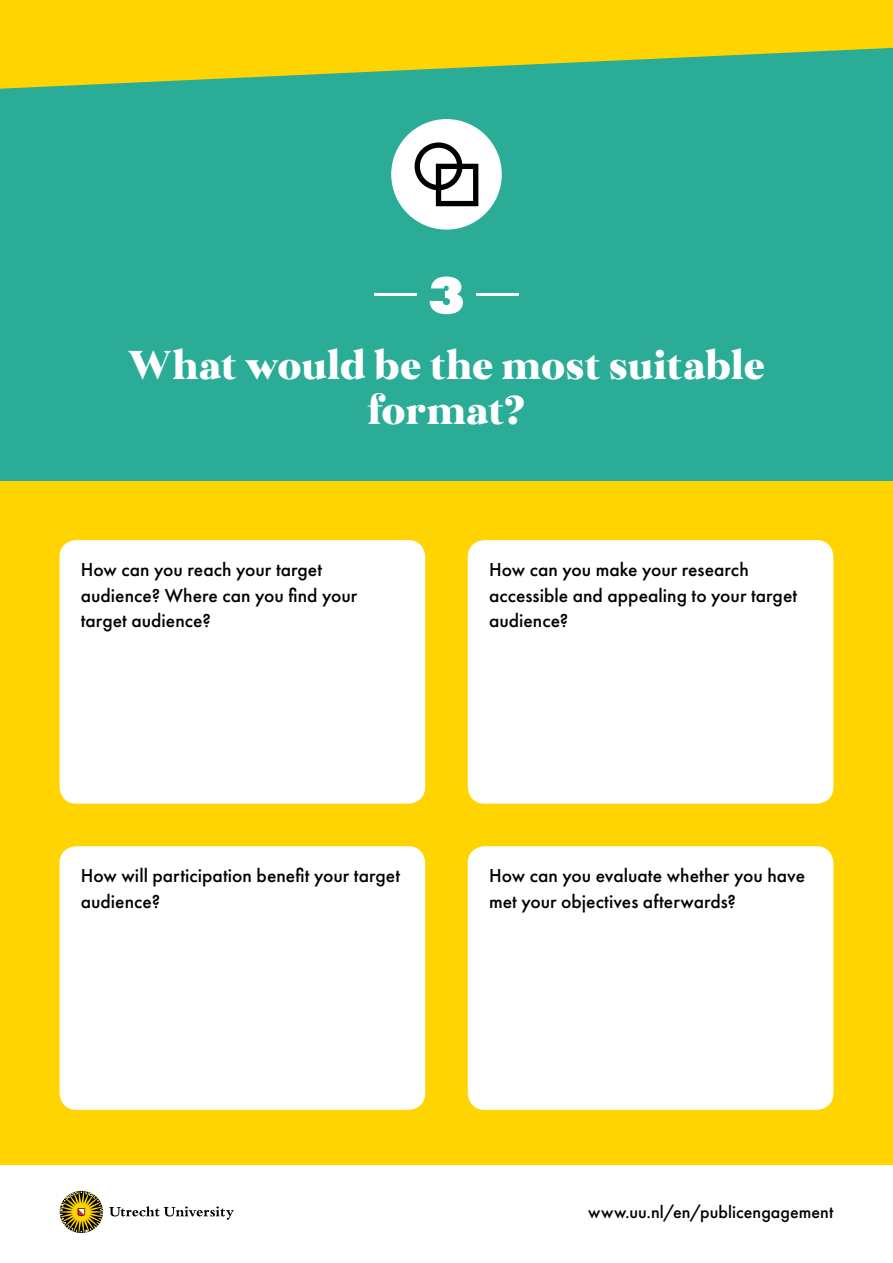
<style>
.page{position:relative;width:893px;height:1263px;background:#ffd400}
.page>*{position:absolute;margin:0;border:0;box-sizing:border-box;transform-origin:0 0}
.t1{font:800 54px "Futura PT";color:#fff}
.t2{font:900 39px/45px "Kisba";color:#fff;text-align:center}
.t3{font:500 19.5px/25.5px "Futura PT";color:#000}
.t4{font:500 18px "Futura PT";letter-spacing:.005em;color:#000}
</style>
<div class="page">
<div style="left:0;top:0;width:893px;height:480px;background:#2aac97"></div>
<svg style="left:0;top:0;width:893px;height:89px;fill:#ffd400"></svg>
<div style="left:0;top:1165px;width:893px;height:98px;background:#fff"></div>
<div style="left:60px;top:540px;width:365px;height:264px;background:#fff;border-radius:17px"></div>
<div style="left:468px;top:540px;width:365px;height:264px;background:#fff;border-radius:17px"></div>
<div style="left:60px;top:846px;width:365px;height:264px;background:#fff;border-radius:17px"></div>
<div style="left:468px;top:846px;width:365px;height:264px;background:#fff;border-radius:17px"></div>
<hr style="left:374px;top:293px;width:43px;height:3px;background:#fff">
<hr style="left:476px;top:293px;width:43px;height:3px;background:#fff">
<div style="left:391px;top:119px;width:111px;height:111px;background:#fff;border-radius:50%"></div>
<svg style="left:415px;top:142px;width:63px;height:64px"></svg>
<svg style="left:60px;top:1191px;width:43px;height:42px"></svg>
<svg style="left:109px;top:1206px;width:125px;height:14px"></svg>
<h1 class="t1" style="left:427px;top:261px;width:40px">3</h1>
<h2 class="t2" style="left:128px;top:344px;width:639px">What would be the most suitable format?</h2>
<p class="t3" style="left:81px;top:557px;width:278px">How can you reach your target audience? Where can you find your target audience?</p>
<p class="t3" style="left:489px;top:557px;width:310px">How can you make your research accessible and appealing to your target audience?</p>
<p class="t3" style="left:81px;top:863px;width:321px">How will participation benefit your target audience?</p>
<p class="t3" style="left:489px;top:863px;width:318px">How can you evaluate whether you have met your objectives afterwards?</p>
<p class="t4" style="left:588px;top:1201px;width:247px">www.uu.nl/en/publicengagement</p>
</div>
